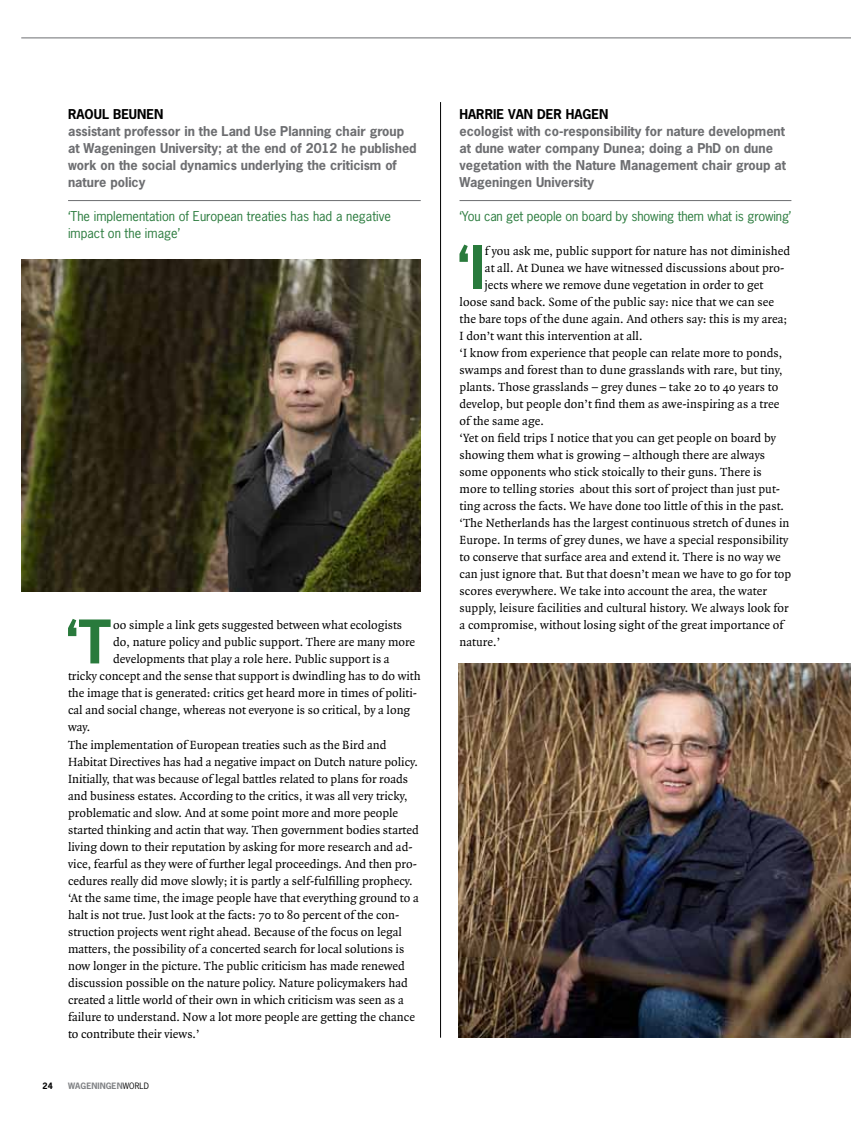
<style>
.page{position:relative;width:851px;height:1127px;background:#fff}
.page>*{position:absolute;margin:0;border:0;box-sizing:border-box;transform-origin:0 0}
.t1{font:700 56.4px "News Gothic Std";color:#297a3c}
.t2{font:12.75px "Quadraat OT";color:#000}
.t3{font:700 12.75px/17px "News Gothic Std";color:#6d6e71}
.t4{font:12.75px/17px "News Gothic Std";color:#297a3c}
.t5{font:700 12.75px "News Gothic Std";color:#000}
.t6{font:700 8.25px "News Gothic Std";letter-spacing:.01em;color:#808285}
.t7{font:700 8.25px "News Gothic Std";color:#000}
.s1{font-weight:400;color:#000}
</style>
<div class="page">
<hr style="left:68px;top:200px;width:352px;height:1px;background:#6d6e71">
<img style="left:22px;top:259px;width:398px;height:332px">
<hr style="left:459px;top:200px;width:332px;height:1px;background:#6d6e71">
<img style="left:458px;top:663px;width:392px;height:374px">
<hr style="left:440px;top:102px;width:1px;height:935px;background:#000">
<svg style="left:21px;top:37px;width:829px;height:2px;background:#b5b6b7"></svg>
<p class="t5" style="left:68px;top:106px;width:97px">Raoul Beunen</p>
<p class="t3" style="left:68px;top:123px;width:350px">assistant professor in the Land Use Planning chair group at Wageningen University; at the end of 2012 he published work on the social dynamics underlying the criticism of nature policy</p>
<p class="t4" style="left:68px;top:208px;width:324px">‘The implementation of European treaties has had a negative impact on the image’</p>
<h1 class="t1" style="left:66px;top:605px;width:46px">‘T</h1>
<p class="t2" style="left:113px;top:618px;width:290px">oo simple a link gets suggested between what ecologists</p>
<p class="t2" style="left:113px;top:635px;width:303px">do, nature policy and public support. There are many more</p>
<p class="t2" style="left:113px;top:652px;width:278px">developments that play a role here. Public support is a</p>
<p class="t2" style="left:68px;top:669px;width:354px">tricky concept and the sense that support is dwindling has to do with</p>
<p class="t2" style="left:68px;top:686px;width:350px">the image that is generated: critics get heard more in times of politi-</p>
<p class="t2" style="left:68px;top:703px;width:343px">cal and social change, whereas not everyone is so critical, by a long</p>
<p class="t2" style="left:68px;top:720px;width:24px">way.</p>
<p class="t2" style="left:68px;top:737px;width:320px">The implementation of European treaties such as the Bird and</p>
<p class="t2" style="left:68px;top:754px;width:351px">Habitat Directives has had a negative impact on Dutch nature policy.</p>
<p class="t2" style="left:68px;top:771px;width:341px">Initially, that was because of legal battles related to plans for roads</p>
<p class="t2" style="left:68px;top:788px;width:341px">and business estates. According to the critics, it was all very tricky,</p>
<p class="t2" style="left:68px;top:805px;width:331px">problematic and slow. And at some point more and more people</p>
<p class="t2" style="left:68px;top:822px;width:352px">started thinking and actin that way. Then government bodies started</p>
<p class="t2" style="left:68px;top:839px;width:346px">living down to their reputation by asking for more research and ad-</p>
<p class="t2" style="left:68px;top:856px;width:350px">vice, fearful as they were of further legal proceedings. And then pro-</p>
<p class="t2" style="left:68px;top:873px;width:346px">cedures really did move slowly; it is partly a self-fulfilling prophecy.</p>
<p class="t2" style="left:68px;top:890px;width:352px">‘At the same time, the image people have that everything ground to a</p>
<p class="t2" style="left:68px;top:907px;width:333px">halt is not true. Just look at the facts: 70 to 80 percent of the con-</p>
<p class="t2" style="left:68px;top:924px;width:335px">struction projects went right ahead. Because of the focus on legal</p>
<p class="t2" style="left:68px;top:941px;width:338px">matters, the possibility of a concerted search for local solutions is</p>
<p class="t2" style="left:68px;top:958px;width:338px">now longer in the picture. The public criticism has made renewed</p>
<p class="t2" style="left:68px;top:976px;width:341px">discussion possible on the nature policy. Nature policymakers had</p>
<p class="t2" style="left:68px;top:993px;width:337px">created a little world of their own in which criticism was seen as a</p>
<p class="t2" style="left:68px;top:1010px;width:348px">failure to understand. Now a lot more people are getting the chance</p>
<p class="t2" style="left:68px;top:1027px;width:133px">to contribute their views.’</p>
<p class="t7" style="left:43px;top:1080px;width:12px">24</p>
<p class="t6" style="left:68px;top:1080px;width:82px">Wageningen<span class="s1">world</span></p>
<p class="t5" style="left:459px;top:106px;width:150px">Harrie van der Hagen</p>
<p class="t3" style="left:459px;top:123px;width:328px">ecologist with co-responsibility for nature development at dune water company Dunea; doing a PhD on dune vegetation with the Nature Management chair group at Wageningen University</p>
<p class="t4" style="left:459px;top:208px;width:333px">‘You can get people on board by showing them what is growing’</p>
<h1 class="t1" style="left:457px;top:230px;width:23px">‘I</h1>
<p class="t2" style="left:485px;top:244px;width:307px">f you ask me, public support for nature has not diminished</p>
<p class="t2" style="left:485px;top:261px;width:301px">at all. At Dunea we have witnessed discussions about pro-</p>
<p class="t2" style="left:485px;top:278px;width:280px">jects where we remove dune vegetation in order to get</p>
<p class="t2" style="left:459px;top:295px;width:316px">loose sand back. Some of the public say: nice that we can see</p>
<p class="t2" style="left:459px;top:312px;width:329px">the bare tops of the dune again. And others say: this is my area;</p>
<p class="t2" style="left:459px;top:329px;width:185px">I don’t want this intervention at all.</p>
<p class="t2" style="left:459px;top:346px;width:324px">‘I know from experience that people can relate more to ponds,</p>
<p class="t2" style="left:459px;top:363px;width:325px">swamps and forest than to dune grasslands with rare, but tiny,</p>
<p class="t2" style="left:459px;top:380px;width:320px">plants. Those grasslands – grey dunes – take 20 to 40 years to</p>
<p class="t2" style="left:459px;top:397px;width:321px">develop, but people don’t find them as awe-inspiring as a tree</p>
<p class="t2" style="left:459px;top:414px;width:86px">of the same age.</p>
<p class="t2" style="left:459px;top:431px;width:318px">‘Yet on field trips I notice that you can get people on board by</p>
<p class="t2" style="left:459px;top:448px;width:307px">showing them what is growing – although there are always</p>
<p class="t2" style="left:459px;top:465px;width:304px">some opponents who stick stoically to their guns. There is</p>
<p class="t2" style="left:459px;top:482px;width:322px">more to telling stories about this sort of project than just put-</p>
<p class="t2" style="left:459px;top:499px;width:326px">ting across the facts. We have done too little of this in the past.</p>
<p class="t2" style="left:459px;top:516px;width:331px">‘The Netherlands has the largest continuous stretch of dunes in</p>
<p class="t2" style="left:459px;top:533px;width:330px">Europe. In terms of grey dunes, we have a special responsibility</p>
<p class="t2" style="left:459px;top:550px;width:323px">to conserve that surface area and extend it. There is no way we</p>
<p class="t2" style="left:459px;top:567px;width:333px">can just ignore that. But that doesn’t mean we have to go for top</p>
<p class="t2" style="left:459px;top:584px;width:309px">scores everywhere. We take into account the area, the water</p>
<p class="t2" style="left:459px;top:601px;width:331px">supply, leisure facilities and cultural history. We always look for</p>
<p class="t2" style="left:459px;top:618px;width:325px">a compromise, without losing sight of the great importance of</p>
<p class="t2" style="left:459px;top:635px;width:42px">nature.’</p>
</div>
